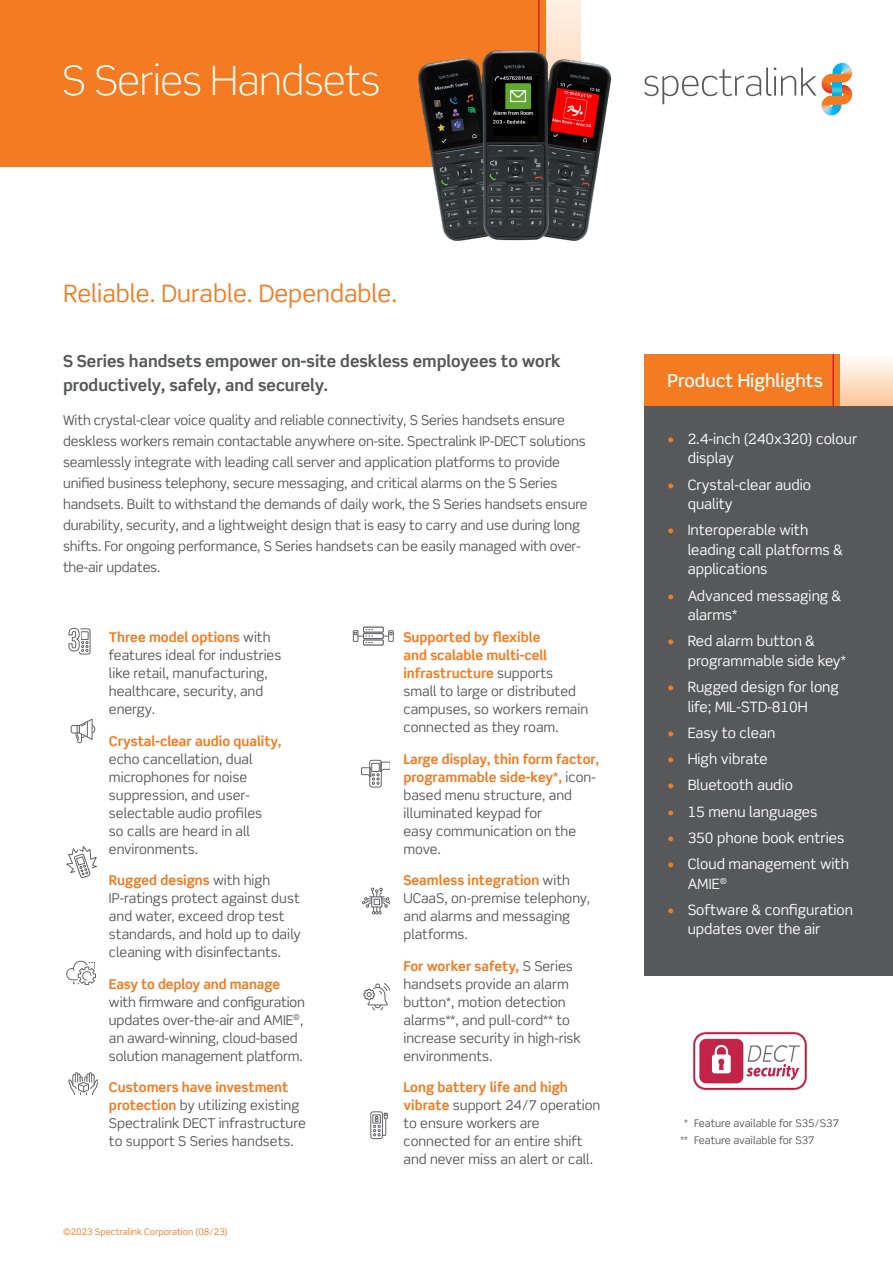
<style>
.page{position:relative;width:893px;height:1263px;background:#fff}
.page>*{position:absolute;margin:0;border:0;box-sizing:border-box;transform-origin:0 0}
.t1{font:300 40.5px "Scene Std";letter-spacing:-.01em;color:#fff}
.Body{font:24px "Scene Std";color:#f47b21}
.t2{font:500 18px "Scene Std";color:#fff}
.Body-2{font:700 16.5px/24px "Scene Std";color:#57585a}
.t3{font:14.25px/19.5px "Scene Std";color:#fff}
.Bullets{font:13.5px/18px "Scene Std";color:#57585a}
.Body-3{font:13.5px/21px "Scene Std";letter-spacing:-.01em;color:#57585a}
.Body-4{font:10.5px "Scene Std";color:#57585a}
.t4{font:9px "Scene Std";color:#f47b21}
.s1{font-weight:700;color:#f47b21}
.s2{color:#f47b21}
</style>
<div class="page">
<div style="left:0;top:0;width:546px;height:167px;background:#f47b21"></div>
<div style="left:546px;top:0;width:34px;height:167px;background:#fdeada"></div>
<hr style="left:538px;top:0;width:2px;height:167px;background:#d1232a">
<img style="left:821px;top:103px;width:21px;height:12px">
<img style="left:832px;top:63px;width:20px;height:9px">
<svg style="left:822px;top:72px;width:30px;height:34px"></svg>
<svg style="left:644px;top:68px;width:172px;height:36px"></svg>
<div style="left:644px;top:354px;width:202px;height:52px;background:#f47b21"></div>
<div style="left:841px;top:354px;width:52px;height:52px;background:linear-gradient(to bottom,#fefefd,#fcc89c)"></div>
<hr style="left:832px;top:354px;width:2px;height:52px;background:#d1232a">
<div style="left:644px;top:406px;width:249px;height:569px;background:#57585a"></div>
<img style="left:693px;top:1032px;width:114px;height:59px">
<svg style="left:68px;top:628px;width:23px;height:27px"></svg>
<div style="left:363px;top:627px;width:21px;height:5px;border:1px solid #636366"></div>
<div style="left:363px;top:633px;width:21px;height:6px;border:1px solid #636366"></div>
<div style="left:363px;top:640px;width:21px;height:5px;border:1px solid #636366"></div>
<svg style="left:352px;top:629px;width:21px;height:14px"></svg>
<svg style="left:383px;top:630px;width:11px;height:12px"></svg>
<svg style="left:66px;top:846px;width:31px;height:32px"></svg>
<svg style="left:362px;top:888px;width:28px;height:26px"></svg>
<svg style="left:363px;top:983px;width:27px;height:28px"></svg>
<svg style="left:370px;top:1111px;width:18px;height:28px"></svg>
<svg style="left:66px;top:961px;width:30px;height:24px"></svg>
<svg style="left:68px;top:1072px;width:30px;height:23px"></svg>
<div style="left:88px;top:725px;width:7px;height:8px;border:1px solid #636366;border-radius:50%"></div>
<svg style="left:70px;top:718px;width:23px;height:25px"></svg>
<svg style="left:361px;top:759px;width:29px;height:29px"></svg>
<img style="left:418px;top:45px;width:194px;height:196px">
<h1 class="t1" style="left:62px;top:56px;width:319px">S Series Handsets</h1>
<p class="Body" style="left:64px;top:278px;width:335px">Reliable. Durable. Dependable.</p>
<p class="Body-2" style="left:63px;top:349px;width:499px">S Series handsets empower on-site deskless employees to work productively, safely, and securely.</p>
<p class="Body-3" style="left:63px;top:410px;width:526px">With crystal-clear voice quality and reliable connectivity, S Series handsets ensure deskless workers remain contactable anywhere on-site. Spectralink IP-DECT solutions seamlessly integrate with leading call server and application platforms to provide unified business telephony, secure messaging, and critical alarms on the S Series handsets. Built to withstand the demands of daily work, the S Series handsets ensure durability, security, and a lightweight design that is easy to carry and use during long shifts. For ongoing performance, S Series handsets can be easily managed with over&shy;the-air updates.</p>
<p class="Bullets" style="left:109px;top:628px;width:174px"><span class="s1">Three model options</span> with features ideal for industries like retail, manufacturing, healthcare, security, and energy.</p>
<p class="Bullets" style="left:109px;top:731px;width:174px"><span class="s1">Crystal-clear audio quality, </span>echo cancellation, dual microphones for noise suppression, and user&shy;selectable audio profiles<br>so calls are heard in all environments.</p>
<p class="Bullets" style="left:109px;top:871px;width:193px"><span class="s1">Rugged designs</span> with high<br>IP-ratings protect against dust and water, exceed drop test standards, and hold up to daily cleaning with disinfectants.</p>
<p class="Bullets" style="left:109px;top:974px;width:198px"><span class="s1">Easy to deploy and manage </span>with firmware and configuration updates over-the-air and AMIE<sup>®</sup>, an award-winning, cloud-based solution management platform.</p>
<p class="Bullets" style="left:109px;top:1078px;width:198px"><span class="s1">Customers have investment protection</span> by utilizing existing<br>Spectralink DECT infrastructure to support S Series handsets.</p>
<p class="t4" style="left:63px;top:1226px;width:166px">©2023 Spectralink Corporation (08/23)</p>
<p class="Bullets" style="left:403px;top:628px;width:186px"><span class="s1">Supported by flexible<br>and scalable multi-cell infrastructure</span> supports small to large or distributed campuses, so workers remain connected as they roam.</p>
<p class="Bullets" style="left:403px;top:749px;width:197px"><span class="s1">Large display, thin form factor, programmable side-key*,</span> icon&shy;based menu structure, and illuminated keypad for<br>easy communication on the move.</p>
<p class="Bullets" style="left:403px;top:871px;width:188px"><span class="s1">Seamless integration</span> with<br>UCaaS, on-premise telephony, and alarms and messaging platforms.</p>
<p class="Bullets" style="left:403px;top:956px;width:179px"><span class="s1">For worker safety,</span> S Series handsets provide an alarm button*, motion detection alarms**, and pull-cord** to increase security in high-risk environments.</p>
<p class="Bullets" style="left:403px;top:1078px;width:198px"><span class="s1">Long battery life and high vibrate</span> support 24/7 operation to ensure workers are connected for an entire shift and never miss an alert or call.</p>
<h3 class="t2" style="left:667px;top:369px;width:157px">Product Highlights</h3>
<p class="t3" style="left:688px;top:429px;width:171px;text-indent:-20px"><span class="s2">•</span> 2.4-inch (240x320) colour display</p>
<p class="t3" style="left:688px;top:475px;width:125px;text-indent:-20px"><span class="s2">•</span> Crystal-clear audio quality</p>
<p class="t3" style="left:688px;top:520px;width:157px;text-indent:-20px"><span class="s2">•</span> Interoperable with leading call platforms &amp; applications</p>
<p class="t3" style="left:688px;top:586px;width:155px;text-indent:-20px"><span class="s2">•</span> Advanced messaging &amp; alarms*</p>
<p class="t3" style="left:688px;top:631px;width:160px;text-indent:-20px"><span class="s2">•</span> Red alarm button &amp; programmable side key*</p>
<p class="t3" style="left:688px;top:677px;width:153px;text-indent:-20px"><span class="s2">•</span> Rugged design for long life; MIL-STD-810H</p>
<p class="t3" style="left:667px;top:723px;width:109px"><span class="s2">•</span> Easy to clean</p>
<p class="t3" style="left:667px;top:749px;width:102px"><span class="s2">•</span> High vibrate</p>
<p class="t3" style="left:667px;top:775px;width:127px"><span class="s2">•</span> Bluetooth audio</p>
<p class="t3" style="left:667px;top:802px;width:152px"><span class="s2">•</span> 15 menu languages</p>
<p class="t3" style="left:667px;top:828px;width:179px"><span class="s2">•</span> 350 phone book entries</p>
<p class="t3" style="left:688px;top:854px;width:163px;text-indent:-20px"><span class="s2">•</span> Cloud management with<br>AMIE<sup>®</sup></p>
<p class="t3" style="left:688px;top:900px;width:167px;text-indent:-20px"><span class="s2">•</span> Software &amp; configuration updates over the air</p>
<p class="Body-4" style="left:684px;top:1117px;width:156px">* Feature available for S35/S37</p>
<p class="Body-4" style="left:680px;top:1133px;width:136px">** Feature available for S37</p>
</div>
